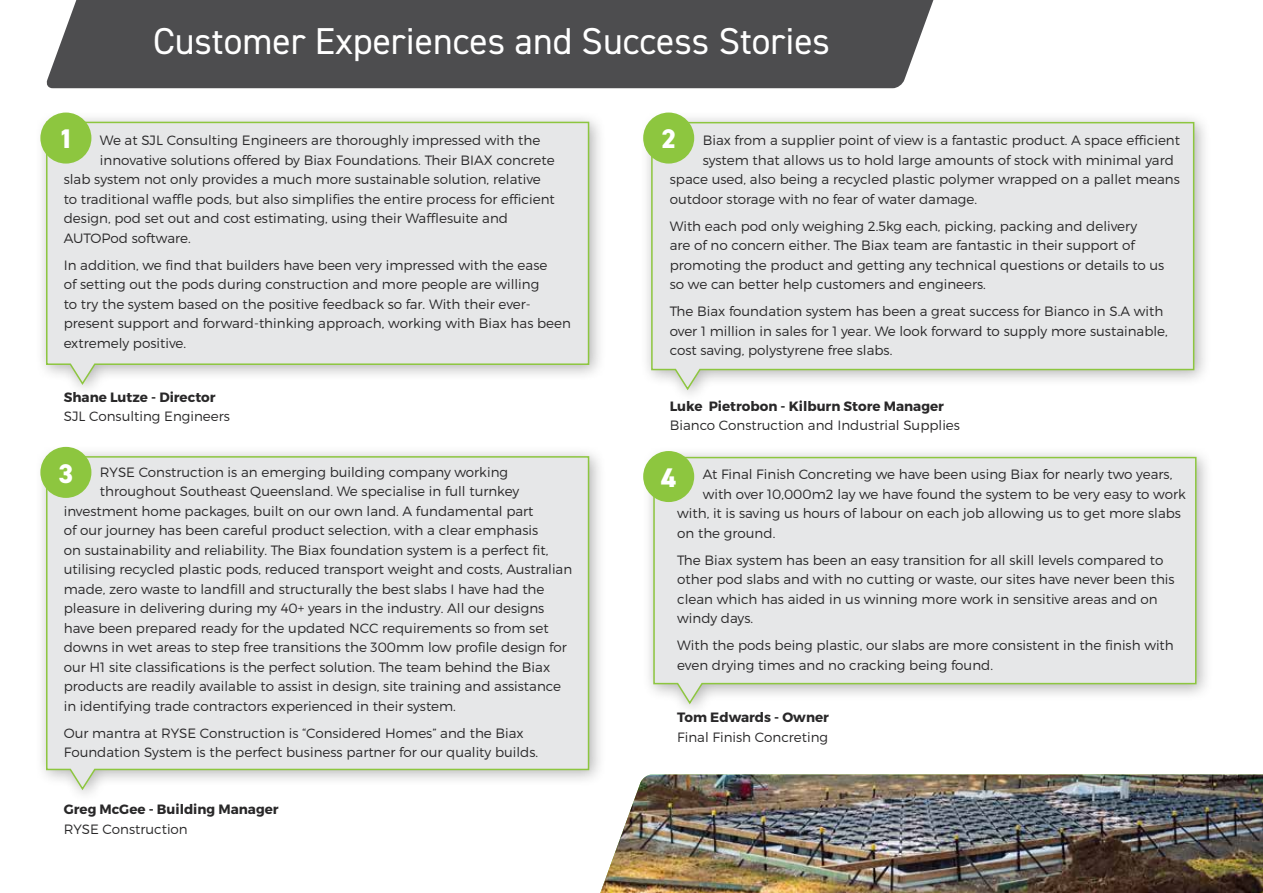
<style>
.page{position:relative;width:1263px;height:893px;background:#fff}
.page>*{position:absolute;margin:0;border:0;box-sizing:border-box;transform-origin:0 0}
.t1{font:37.5px "DIN2014";color:#fff}
.t2{font:800 27px "DIN2014";color:#fff}
.t3{font:300 13.5px/19.5px "Montserrat";color:#292829}
.t4{font:700 13.5px "Montserrat";color:#292829}
</style>
<div class="page">
<div style="left:35px;top:110px;width:572px;height:290px;background:#000;opacity:.3"></div>
<svg style="left:45px;top:121px;width:545px;height:265px;background:#e5e7e6"></svg>
<div style="left:640px;top:111px;width:572px;height:294px;background:#000;opacity:.3"></div>
<svg style="left:650px;top:121px;width:545px;height:271px;background:#e5e7e5"></svg>
<div style="left:35px;top:445px;width:572px;height:360px;background:#000;opacity:.3"></div>
<div style="left:45px;top:455px;width:545px;height:337px;background:#e6e7e8"></div>
<div style="left:642px;top:445px;width:572px;height:274px;background:#000;opacity:.3"></div>
<svg style="left:652px;top:456px;width:545px;height:250px;background:#e5e7e5"></svg>
<div style="left:46px;top:0;width:888px;height:88px;background:#4d4d4f"></div>
<div style="left:40px;top:113px;width:51px;height:51px;background:#8dc63f;border-radius:50%"></div>
<div style="left:40px;top:447px;width:51px;height:51px;background:#8dc63f;border-radius:50%"></div>
<div style="left:643px;top:451px;width:51px;height:51px;background:#8dc63f;border-radius:50%"></div>
<div style="left:643px;top:113px;width:51px;height:51px;background:#8dc63f;border-radius:50%"></div>
<svg style="left:576px;top:774px;width:24px;height:31px"></svg>
<img style="left:600px;top:774px;width:663px;height:119px">
<h1 class="t1" style="left:153px;top:17px;width:678px">Customer Experiences and Success Stories</h1>
<h2 class="t2" style="left:58px;top:121px;width:17px">1</h2>
<p class="t3" style="left:100px;top:130px;width:442px">We at SJL Consulting Engineers are thoroughly impressed with the</p>
<p class="t3" style="left:100px;top:150px;width:456px">innovative solutions offered by Biax Foundations. Their BIAX concrete</p>
<p class="t3" style="left:64px;top:169px;width:478px">slab system not only provides a much more sustainable solution, relative</p>
<p class="t3" style="left:64px;top:189px;width:492px">to traditional waffle pods, but also simplifies the entire process for efficient</p>
<p class="t3" style="left:64px;top:208px;width:446px">design, pod set out and cost estimating, using their Wafflesuite and</p>
<p class="t3" style="left:64px;top:228px;width:128px">AUTOPod software.</p>
<p class="t3" style="left:64px;top:255px;width:509px">In addition, we find that builders have been very impressed with the ease<br>of setting out the pods during construction and more people are willing<br>to try the system based on the positive feedback so far. With their ever&shy;present support and forward-thinking approach, working with Biax has been extremely positive.</p>
<p class="t4" style="left:64px;top:388px;width:153px">Shane Lutze - Director</p>
<p class="t3" style="left:64px;top:406px;width:168px">SJL Consulting Engineers</p>
<h2 class="t2" style="left:661px;top:121px;width:17px">2</h2>
<p class="t3" style="left:703px;top:130px;width:479px">Biax from a supplier point of view is a fantastic product. A space efficient</p>
<p class="t3" style="left:703px;top:150px;width:473px">system that allows us to hold large amounts of stock with minimal yard</p>
<p class="t3" style="left:670px;top:169px;width:512px">space used, also being a recycled plastic polymer wrapped on a pallet means</p>
<p class="t3" style="left:670px;top:189px;width:309px">outdoor storage with no fear of water damage.</p>
<p class="t3" style="left:670px;top:216px;width:496px">With each pod only weighing 2.5kg each, picking, packing and delivery<br>are of no concern either. The Biax team are fantastic in their support of promoting the product and getting any technical questions or details to us so we can better help customers and engineers.</p>
<p class="t3" style="left:670px;top:301px;width:500px">The Biax foundation system has been a great success for Bianco in S.A with over 1 million in sales for 1 year. We look forward to supply more sustainable, cost saving, polystyrene free slabs.</p>
<p class="t4" style="left:670px;top:397px;width:276px">Luke Pietrobon - Kilburn Store Manager</p>
<p class="t3" style="left:670px;top:415px;width:292px">Bianco Construction and Industrial Supplies</p>
<h2 class="t2" style="left:58px;top:455px;width:17px">3</h2>
<p class="t3" style="left:703px;top:464px;width:471px">At Final Finish Concreting we have been using Biax for nearly two years,</p>
<p class="t3" style="left:703px;top:484px;width:484px">with over 10,000m2 lay we have found the system to be very easy to work</p>
<p class="t3" style="left:677px;top:503px;width:505px">with, it is saving us hours of labour on each job allowing us to get more slabs</p>
<p class="t3" style="left:677px;top:523px;width:100px">on the ground.</p>
<p class="t3" style="left:677px;top:550px;width:499px">The Biax system has been an easy transition for all skill levels compared to other pod slabs and with no cutting or waste, our sites have never been this clean which has aided in us winning more work in sensitive areas and on windy days.</p>
<p class="t3" style="left:677px;top:635px;width:498px">With the pods being plastic, our slabs are more consistent in the finish with even drying times and no cracking being found.</p>
<p class="t4" style="left:677px;top:709px;width:153px">Tom Edwards - Owner</p>
<p class="t3" style="left:677px;top:727px;width:152px">Final Finish Concreting</p>
<p class="t3" style="left:100px;top:462px;width:410px">RYSE Construction is an emerging building company working</p>
<p class="t3" style="left:100px;top:482px;width:421px">throughout Southeast Queensland. We specialise in full turnkey</p>
<p class="t3" style="left:64px;top:501px;width:471px">investment home packages, built on our own land. A fundamental part</p>
<p class="t3" style="left:64px;top:521px;width:476px">of our journey has been careful product selection, with a clear emphasis</p>
<p class="t3" style="left:64px;top:540px;width:486px">on sustainability and reliability. The Biax foundation system is a perfect fit,</p>
<p class="t3" style="left:64px;top:560px;width:510px">utilising recycled plastic pods, reduced transport weight and costs, Australian</p>
<p class="t3" style="left:64px;top:579px;width:482px">made, zero waste to landfill and structurally the best slabs I have had the</p>
<p class="t3" style="left:64px;top:599px;width:482px">pleasure in delivering during my 40+ years in the industry. All our designs</p>
<p class="t3" style="left:64px;top:618px;width:486px">have been prepared ready for the updated NCC requirements so from set</p>
<p class="t3" style="left:64px;top:637px;width:504px">downs in wet areas to step free transitions the 300mm low profile design for</p>
<p class="t3" style="left:64px;top:657px;width:488px">our H1 site classifications is the perfect solution. The team behind the Biax</p>
<p class="t3" style="left:64px;top:676px;width:499px">products are readily available to assist in design, site training and assistance</p>
<p class="t3" style="left:64px;top:696px;width:394px">in identifying trade contractors experienced in their system.</p>
<p class="t3" style="left:64px;top:723px;width:476px">Our mantra at RYSE Construction is “Considered Homes” and the Biax<br>Foundation System is the perfect business partner for our quality builds.</p>
<h2 class="t2" style="left:661px;top:460px;width:17px">4</h2>
<p class="t4" style="left:64px;top:801px;width:216px">Greg McGee - Building Manager</p>
<p class="t3" style="left:64px;top:819px;width:126px">RYSE Construction</p>
</div>
